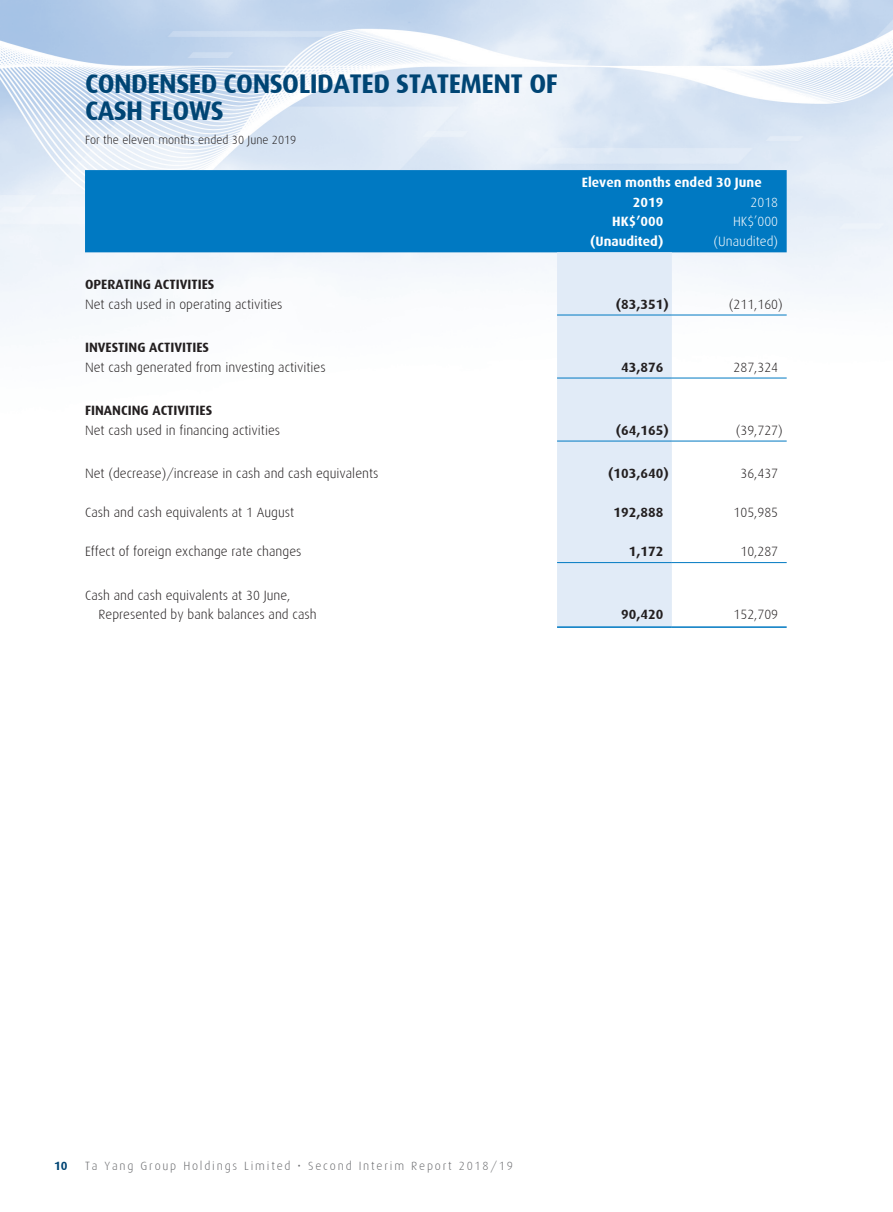
<style>
.page{position:relative;width:893px;height:1212px;background:#fff}
.page>*{position:absolute;margin:0;border:0;box-sizing:border-box;transform-origin:0 0}
.t1{font:700 27px "Dax";letter-spacing:-.02em;color:#004574}
.t2{font:300 13.5px/19.5px "Dax";color:#231f20}
.t3{font:700 13.5px "Dax";color:#231f20}
.t4{font:700 13.5px/19.5px "Dax";color:#fff}
.t5{font:300 13.5px "Dax";color:#fff}
.t6{font:300 12px "Dax";letter-spacing:.15em;color:#6c6d70}
.t7{font:300 12px "Dax";color:#231f20}
.t8{font:700 12px "Dax";color:#004574}
</style>
<div class="page">
<img style="left:0;top:0;width:893px;height:564px">
<div style="left:85px;top:170px;width:702px;height:82px;background:#0079c2"></div>
<div style="left:557px;top:252px;width:115px;height:374px;background:#e1ebf7"></div>
<hr style="left:557px;top:315px;width:115px;height:1px;background:#0079c2">
<hr style="left:672px;top:315px;width:115px;height:1px;background:#0079c2">
<hr style="left:557px;top:378px;width:115px;height:1px;background:#0079c2">
<hr style="left:672px;top:378px;width:115px;height:1px;background:#0079c2">
<hr style="left:557px;top:441px;width:115px;height:1px;background:#0079c2">
<hr style="left:672px;top:441px;width:115px;height:1px;background:#0079c2">
<hr style="left:557px;top:562px;width:115px;height:1px;background:#0079c2">
<hr style="left:672px;top:562px;width:115px;height:1px;background:#0079c2">
<hr style="left:557px;top:626px;width:115px;height:2px;background:#0079c2">
<hr style="left:672px;top:626px;width:115px;height:2px;background:#0079c2">
<h1 class="t1" style="left:85px;top:68px;width:29px">CONDENSED</h1>
<h1 class="t1" style="left:224px;top:68px;width:29px">CONSO</h1>
<h1 class="t1" style="left:299px;top:68px;width:26px">LIDATED</h1>
<h1 class="t1" style="left:396px;top:68px;width:28px">STATEMENT</h1>
<h1 class="t1" style="left:529px;top:68px;width:15px">OF</h1>
<h1 class="t1" style="left:85px;top:95px;width:105px">CASH FLOWS</h1>
<p class="t7" style="left:85px;top:134px;width:213px">For the eleven months ended 30 June 2019</p>
<p class="t4" style="left:633px;top:173px;width:130px;text-indent:-51px">ELEVEN MONTHS ENDED 30 JUNE<br>2019</p>
<p class="t5" style="left:751px;top:195px;width:29px">2018</p>
<p class="t4" style="left:612px;top:212px;width:53px">HK$’000</p>
<p class="t5" style="left:733px;top:214px;width:47px">HK$’000</p>
<p class="t4" style="left:590px;top:232px;width:75px">(UNAUDITED)</p>
<p class="t5" style="left:713px;top:234px;width:66px">(Unaudited)</p>
<p class="t3" style="left:85px;top:277px;width:131px">OPERATING ACTIVITIES</p>
<p class="t2" style="left:85px;top:294px;width:199px">Net cash used in operating activities</p>
<p class="t3" style="left:616px;top:296px;width:54px">(83,351)</p>
<p class="t2" style="left:729px;top:294px;width:55px">(211,160)</p>
<p class="t3" style="left:85px;top:340px;width:126px">INVESTING ACTIVITIES</p>
<p class="t2" style="left:85px;top:357px;width:242px">Net cash generated from investing activities</p>
<p class="t3" style="left:621px;top:359px;width:44px">43,876</p>
<p class="t2" style="left:734px;top:357px;width:46px">287,324</p>
<p class="t3" style="left:85px;top:403px;width:129px">FINANCING ACTIVITIES</p>
<p class="t2" style="left:85px;top:420px;width:197px">Net cash used in financing activities</p>
<p class="t3" style="left:616px;top:422px;width:54px">(64,165)</p>
<p class="t2" style="left:736px;top:420px;width:48px">(39,727)</p>
<p class="t2" style="left:85px;top:464px;width:295px">Net (decrease)/increase in cash and cash equivalents</p>
<p class="t3" style="left:608px;top:466px;width:62px">(103,640)</p>
<p class="t2" style="left:740px;top:464px;width:39px">36,437</p>
<p class="t2" style="left:85px;top:503px;width:211px">Cash and cash equivalents at 1 August</p>
<p class="t3" style="left:614px;top:505px;width:51px">192,888</p>
<p class="t2" style="left:734px;top:503px;width:46px">105,985</p>
<p class="t2" style="left:85px;top:542px;width:218px">Effect of foreign exchange rate changes</p>
<p class="t3" style="left:629px;top:544px;width:36px">1,172</p>
<p class="t2" style="left:740px;top:542px;width:39px">10,287</p>
<p class="t2" style="left:99px;top:586px;width:220px;text-indent:-14px">Cash and cash equivalents at 30 June,<br>Represented by bank balances and cash</p>
<p class="t3" style="left:621px;top:607px;width:44px">90,420</p>
<p class="t2" style="left:734px;top:605px;width:46px">152,709</p>
<p class="t8" style="left:54px;top:1159px;width:15px">10</p>
<p class="t6" style="left:85px;top:1159px;width:429px">Ta Yang Group Holdings Limited • Second Interim Report 2018/19</p>
</div>
